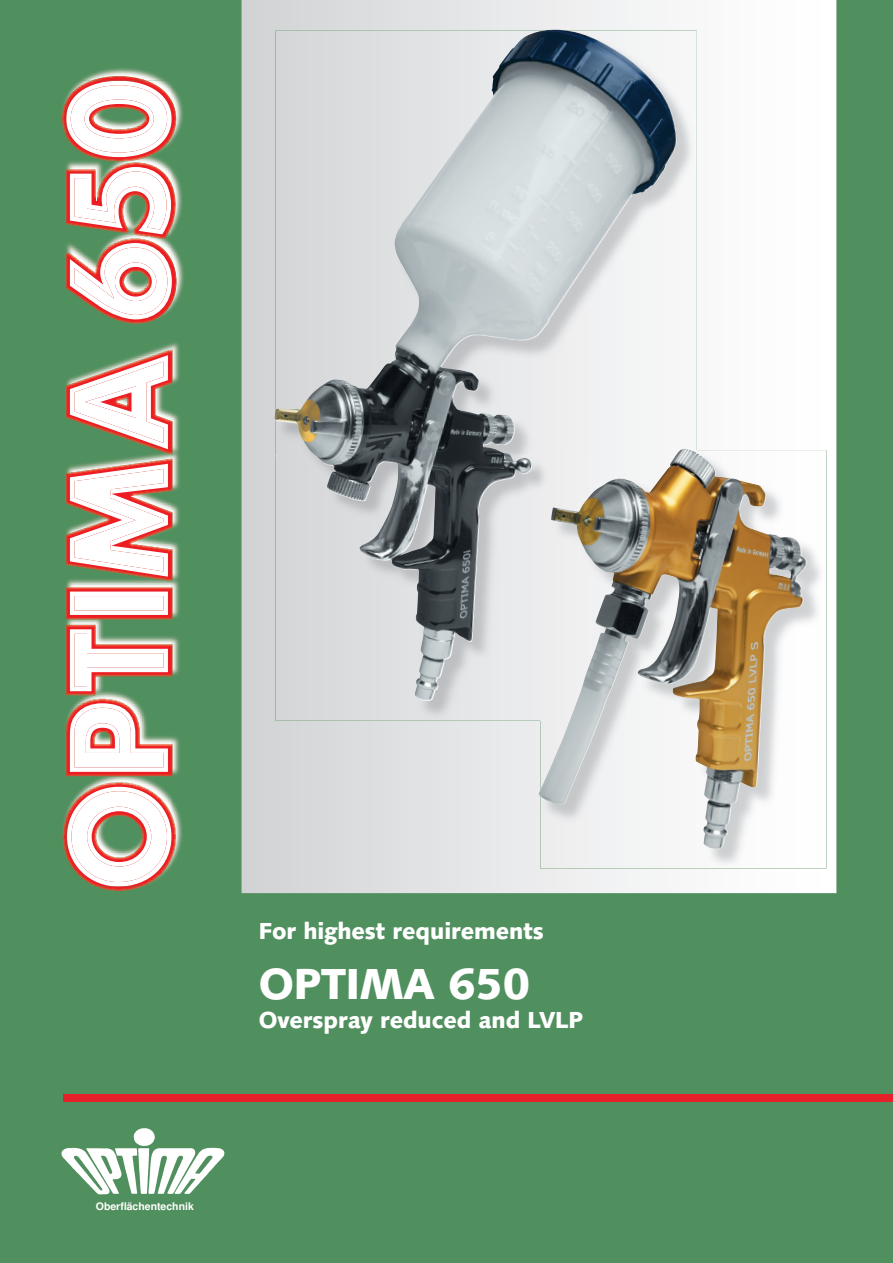
<style>
.page{position:relative;width:893px;height:1263px;background:#508f5e}
.page>*{position:absolute;margin:0;border:0;box-sizing:border-box;transform-origin:0 0}
.t1{font:45px "S840 Sans Heavy Regular";color:#fff}
.t2{font:24px "S840 Sans Heavy Regular";color:#fff}
.t3{font:700 10.5px "Sans";color:#fff}
</style>
<div class="page">
<img style="left:61px;top:1128px;width:164px;height:67px">
<svg style="left:241px;top:0;width:596px;height:893px;background:#e7e9e9"></svg>
<img style="left:87px;top:68px;width:97px;height:790px">
<img style="left:62px;top:76px;width:114px;height:815px">
<img style="left:66px;top:455px;width:106px;height:18px">
<img style="left:66px;top:81px;width:106px;height:374px">
<div style="left:63px;top:1094px;width:830px;height:8px;background:#e62129"></div>
<img style="left:276px;top:31px;width:421px;height:424px">
<img style="left:276px;top:455px;width:264px;height:266px">
<img style="left:395px;top:28px;width:282px;height:648px">
<img style="left:540px;top:450px;width:286px;height:418px">
<div style="left:540px;top:450px;width:13px;height:271px;background:#ededee"></div>
<img style="left:553px;top:449px;width:254px;height:400px">
<p class="t2" style="left:259px;top:922px;width:286px">For highest requirements</p>
<h1 class="t1" style="left:259px;top:967px;width:273px">OPTIMA 650</h1>
<p class="t2" style="left:259px;top:1011px;width:326px">Overspray reduced and LVLP</p>
<p class="t3" style="left:96px;top:1202px;width:100px">Oberflächentechnik</p>
</div>
